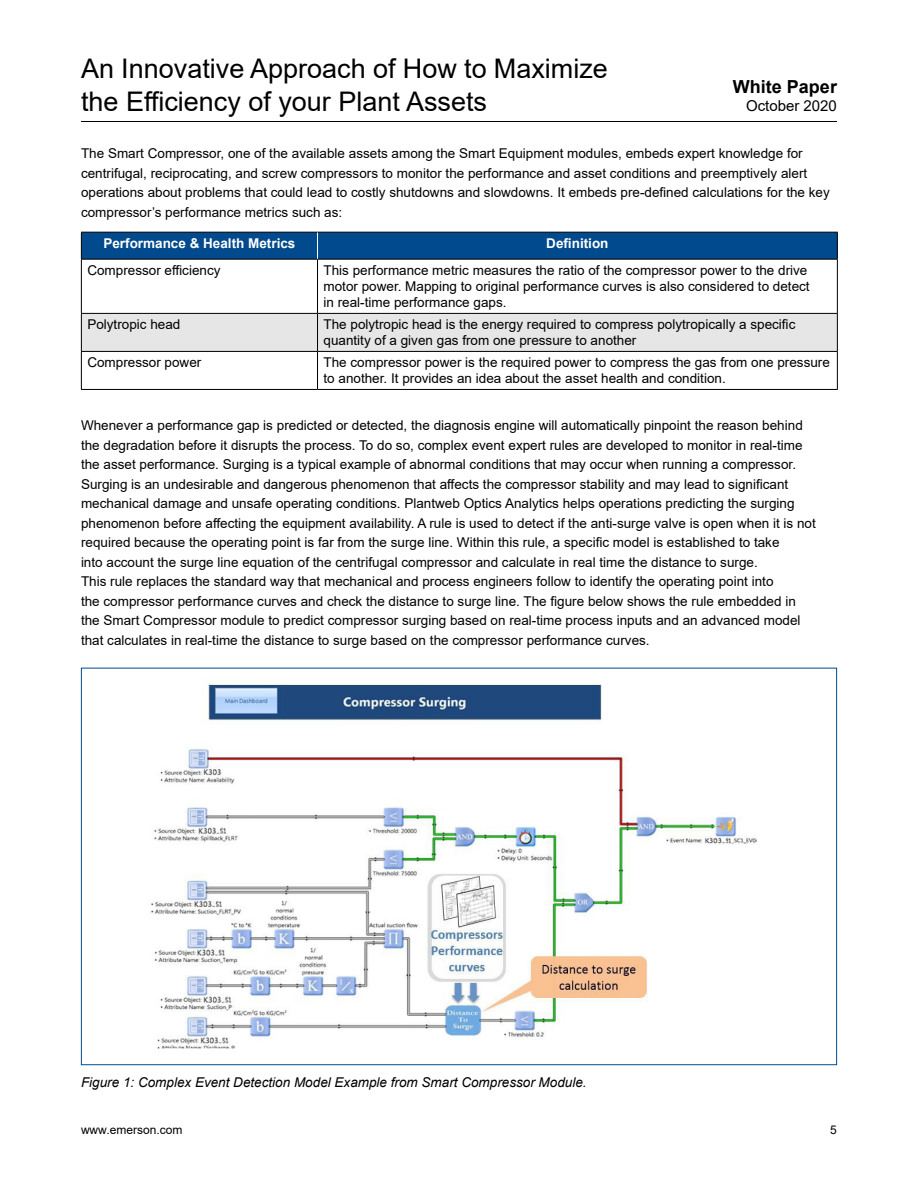
<style>
.page{position:relative;width:918px;height:1188px;background:#fff}
.page>*{position:absolute;margin:0;border:0;box-sizing:border-box;transform-origin:0 0}
.t1{font:27px/33px "Arial";color:#000}
.t2{font:700 18px "Arial";color:#000}
.t3{font:15px "Arial";color:#000}
.Body_Text{font:13.5px/19.5px "Arial";color:#000}
.Table_Text{font:13.5px/16.2px "Arial";color:#000}
.Body_Text-2{font:italic 13.5px "Arial";color:#000}
.Table_Header{font:700 13.5px "Arial";color:#fff}
.t4{font:12px "Arial";color:#000}
</style>
<div class="page">
<hr style="left:81px;top:121px;width:756px;height:1px;background:#000">
<div style="left:82px;top:314px;width:755px;height:37px;background:#e6e6e6"></div>
<hr style="left:81px;top:259px;width:237px;height:1px;background:#000">
<hr style="left:81px;top:260px;width:1px;height:53px;background:#000">
<hr style="left:318px;top:259px;width:520px;height:1px;background:#000">
<hr style="left:317px;top:260px;width:1px;height:53px;background:#000">
<hr style="left:837px;top:260px;width:1px;height:53px;background:#000">
<hr style="left:81px;top:313px;width:237px;height:1px;background:#000">
<hr style="left:81px;top:314px;width:1px;height:37px;background:#000">
<hr style="left:318px;top:313px;width:520px;height:1px;background:#000">
<hr style="left:317px;top:314px;width:1px;height:37px;background:#000">
<hr style="left:837px;top:314px;width:1px;height:37px;background:#000">
<hr style="left:81px;top:351px;width:237px;height:1px;background:#000">
<hr style="left:81px;top:352px;width:1px;height:37px;background:#000">
<hr style="left:318px;top:351px;width:520px;height:1px;background:#000">
<hr style="left:317px;top:352px;width:1px;height:37px;background:#000">
<hr style="left:837px;top:352px;width:1px;height:37px;background:#000">
<hr style="left:81px;top:389px;width:237px;height:1px;background:#000">
<hr style="left:318px;top:389px;width:520px;height:1px;background:#000">
<svg style="left:81px;top:232px;width:757px;height:27px;background:#004787"></svg>
<img style="left:151px;top:682px;width:605px;height:367px">
<h1 class="t1" style="left:81px;top:52px;width:528px">An Innovative Approach of How to Maximize the Efficiency of your Plant Assets</h1>
<p class="Body_Text" style="left:81px;top:144px;width:750px">The Smart Compressor, one of the available assets among the Smart Equipment modules, embeds expert knowledge for centrifugal, reciprocating, and screw compressors to monitor the performance and asset conditions and preemptively alert operations about problems that could lead to costly shutdowns and slowdowns. It embeds pre-defined calculations for the key compressor’s performance metrics such as:</p>
<p class="Table_Header" style="left:103px;top:234px;width:194px">Performance &amp; Health Metrics</p>
<p class="Table_Header" style="left:546px;top:234px;width:64px">Definition</p>
<p class="Table_Text" style="left:87px;top:262px;width:135px">Compressor efficiency</p>
<p class="Table_Text" style="left:324px;top:262px;width:488px">This performance metric measures the ratio of the compressor power to the drive motor power. Mapping to original performance curves is also considered to detect in real-time performance gaps.</p>
<p class="Table_Text" style="left:87px;top:316px;width:95px">Polytropic head</p>
<p class="Table_Text" style="left:324px;top:316px;width:473px">The polytropic head is the energy required to compress polytropically a specific quantity of a given gas from one pressure to another</p>
<p class="Table_Text" style="left:87px;top:354px;width:116px">Compressor power</p>
<p class="Table_Text" style="left:324px;top:354px;width:508px">The compressor power is the required power to compress the gas from one pressure to another. It provides an idea about the asset health and condition.</p>
<p class="Body_Text" style="left:81px;top:416px;width:736px">Whenever a performance gap is predicted or detected, the diagnosis engine will automatically pinpoint the reason behind the degradation before it disrupts the process. To do so, complex event expert rules are developed to monitor in real-time the asset performance. Surging is a typical example of abnormal conditions that may occur when running a compressor.<br>Surging is an undesirable and dangerous phenomenon that affects the compressor stability and may lead to significant mechanical damage and unsafe operating conditions. Plantweb Optics Analytics helps operations predicting the surging phenomenon before affecting the equipment availability. A rule is used to detect if the anti-surge valve is open when it is not required because the operating point is far from the surge line. Within this rule, a specific model is established to take<br>into account the surge line equation of the centrifugal compressor and calculate in real time the distance to surge.<br>This rule replaces the standard way that mechanical and process engineers follow to identify the operating point into<br>the compressor performance curves and check the distance to surge line. The figure below shows the rule embedded in the Smart Compressor module to predict compressor surging based on real-time process inputs and an advanced model that calculates in real-time the distance to surge based on the compressor performance curves.</p>
<h2 class="t2" style="left:733px;top:74px;width:106px">White Paper</h2>
<p class="t3" style="left:746px;top:96px;width:92px">October 2020</p>
<p class="Body_Text-2" style="left:81px;top:1074px;width:507px">Figure 1: Complex Event Detection Model Example from Smart Compressor Module.</p>
<p class="t4" style="left:81px;top:1122px;width:103px">www.emerson.com</p>
<p class="t4" style="left:830px;top:1122px;width:8px">5</p>
</div>
